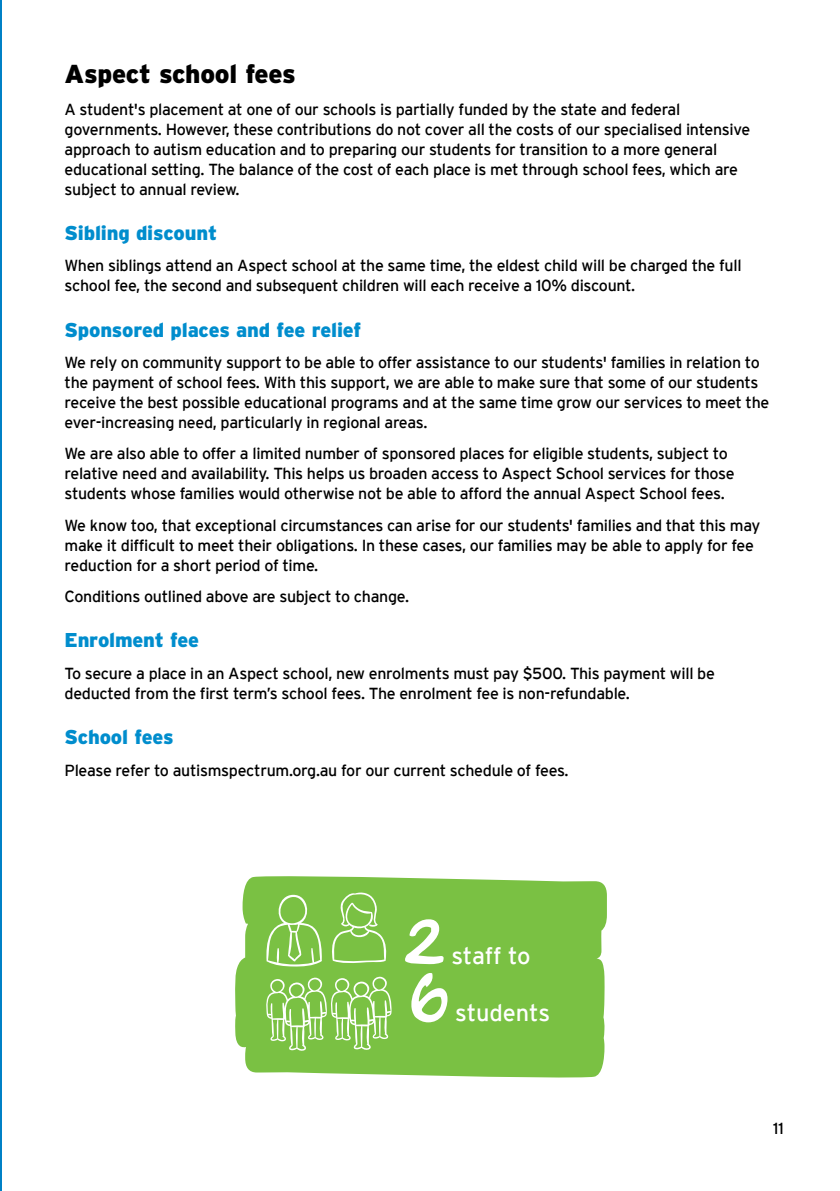
<style>
.page{position:relative;width:840px;height:1191px;background:#fff}
.page>*{position:absolute;margin:0;border:0;box-sizing:border-box;transform-origin:0 0}
.t1{font:55.6px "Hand Of Sean";color:#fff}
.t2{font:900 26px "Interstate";letter-spacing:-.01em;color:#000}
.t3{font:23.6px "Interstate";letter-spacing:-.005em;color:#fff}
.t4{font:900 20px "Interstate";letter-spacing:-.01em;color:#008dcd}
.t5{font:16px/20px "Interstate";letter-spacing:-.02em;color:#000}
</style>
<div class="page">
<hr style="left:0;top:0;width:1px;height:1191px;background:#0081c6">
<svg style="left:235px;top:876px;width:371px;height:202px;background:#82c44e"></svg>
<svg style="left:266px;top:894px;width:56px;height:72px;background:#90cb62"></svg>
<svg style="left:331px;top:891px;width:55px;height:72px;background:#8eca5f"></svg>
<svg style="left:264px;top:976px;width:127px;height:75px;background:#96ce6b"></svg>
<h2 class="t2" style="left:64px;top:59px;width:232px">Aspect school fees</h2>
<p class="t5" style="left:64px;top:99px;width:687px">A student's placement at one of our schools is partially funded by the state and federal governments. However, these contributions do not cover all the costs of our specialised intensive approach to autism education and to preparing our students for transition to a more general educational setting. The balance of the cost of each place is met through school fees, which are subject to annual review.</p>
<p class="t4" style="left:64px;top:221px;width:154px">Sibling discount</p>
<p class="t5" style="left:64px;top:255px;width:678px">When siblings attend an Aspect school at the same time, the eldest child will be charged the full school fee, the second and subsequent children will each receive a 10% discount.</p>
<p class="t4" style="left:64px;top:318px;width:298px">Sponsored places and fee relief</p>
<p class="t5" style="left:64px;top:352px;width:706px">We rely on community support to be able to offer assistance to our students' families in relation to the payment of school fees. With this support, we are able to make sure that some of our students receive the best possible educational programs and at the same time grow our services to meet the ever-increasing need, particularly in regional areas.</p>
<p class="t5" style="left:64px;top:443px;width:671px">We are also able to offer a limited number of sponsored places for eligible students, subject to relative need and availability. This helps us broaden access to Aspect School services for those students whose families would otherwise not be able to afford the annual Aspect School fees.</p>
<p class="t5" style="left:64px;top:515px;width:697px">We know too, that exceptional circumstances can arise for our students' families and that this may make it difficult to meet their obligations. In these cases, our families may be able to apply for fee reduction for a short period of time.</p>
<p class="t5" style="left:64px;top:586px;width:346px">Conditions outlined above are subject to change.</p>
<p class="t4" style="left:64px;top:629px;width:136px">Enrolment fee</p>
<p class="t5" style="left:64px;top:663px;width:651px">To secure a place in an Aspect school, new enrolments must pay $500. This payment will be deducted from the first term’s school fees. The enrolment fee is non-refundable.</p>
<p class="t4" style="left:64px;top:725px;width:111px">School fees</p>
<p class="t5" style="left:64px;top:759px;width:505px">Please refer to autismspectrum.org.au for our current schedule of fees.</p>
<h1 class="t1" style="left:403px;top:892px;width:43px">2</h1>
<h3 class="t3" style="left:451px;top:942px;width:81px">staff to</h3>
<h1 class="t1" style="left:410px;top:948px;width:40px">6</h1>
<h3 class="t3" style="left:455px;top:999px;width:97px">students</h3>
<p class="t5" style="left:772px;top:1117px;width:12px">11</p>
</div>
